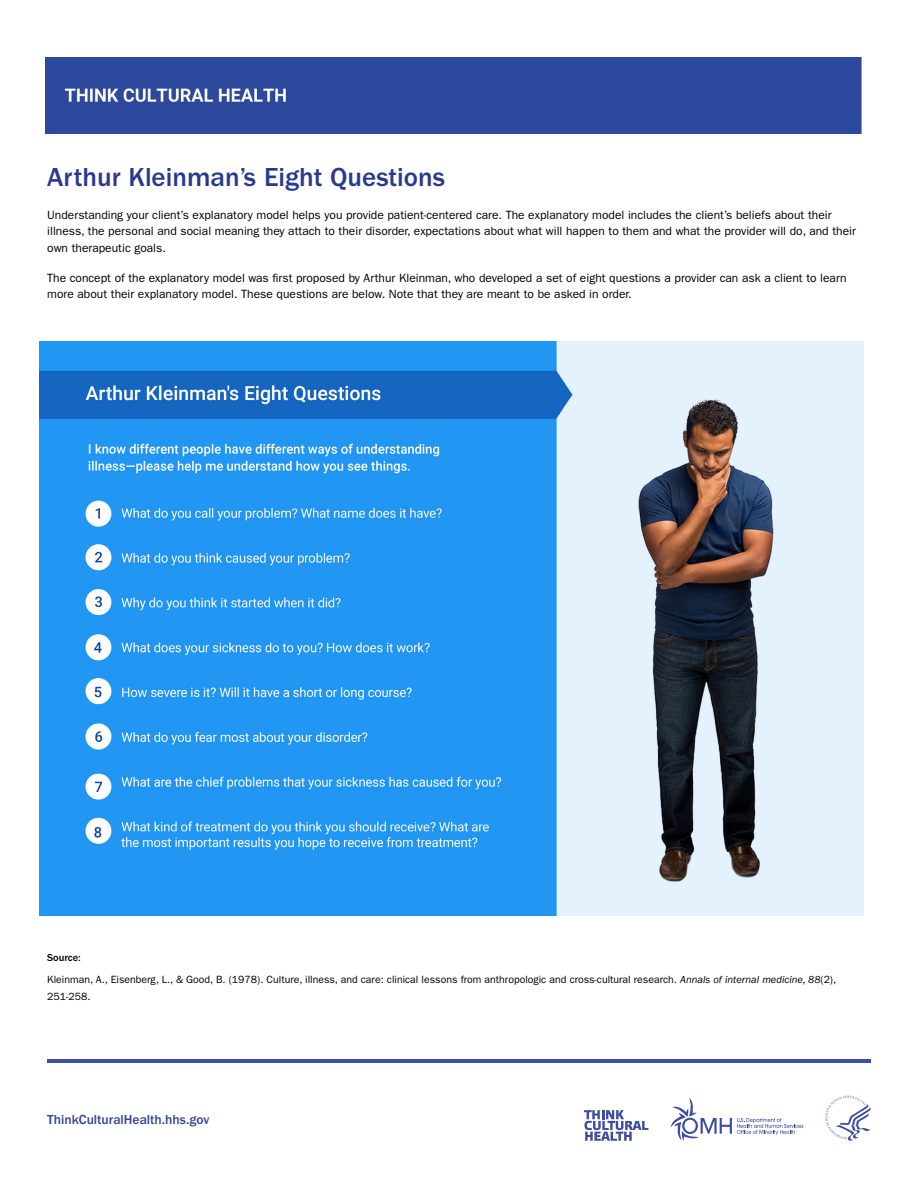
<style>
.page{position:relative;width:918px;height:1188px;background:#fff}
.page>*{position:absolute;margin:0;border:0;box-sizing:border-box;transform-origin:0 0}
.t1{font:500 27px "ITC Franklin Gothic Std";color:#293990}
.t2{font:500 13.5px "ITC Franklin Gothic Std";color:#36449a}
.t3{font:12px/16.5px "ITC Franklin Gothic Std";color:#000}
.t4{font:10.5px/16.5px "ITC Franklin Gothic Std";color:#000}
.t5{font:500 10.5px "ITC Franklin Gothic Std";color:#000}
.s1{font-style:italic}
.s2{font-family:"Franklin Gothic"}
</style>
<div class="page">
<div style="left:45px;top:58px;width:816px;height:76px;background:#2d499d"></div>
<img style="left:40px;top:341px;width:823px;height:575px">
<svg style="left:584px;top:1110px;width:65px;height:31px"></svg>
<svg style="left:825px;top:1096px;width:46px;height:45px"></svg>
<svg style="left:671px;top:1098px;width:132px;height:43px"></svg>
<hr style="left:47px;top:1060px;width:824px;height:3px;background:#3e4da1">
<h1 class="t1" style="left:47px;top:162px;width:399px">Arthur Kleinman’s Eight Questions</h1>
<p class="t3" style="left:47px;top:207px;width:810px">Understanding your client’s explanatory model helps you provide patient-centered care. The explanatory model includes the client’s beliefs about their illness, the personal and social meaning they attach to their disorder, expectations about what will happen to them and what the provider will do, and their own therapeutic goals.</p>
<p class="t3" style="left:47px;top:270px;width:801px">The concept of the explanatory model was frst proposed by Arthur Kleinman, who developed a set of eight questions a provider can ask a client to learn more about their explanatory model. These questions are below. Note that they are meant to be asked in order.</p>
<h2 class="t5" style="left:47px;top:952px;width:35px">Source:</h2>
<p class="t4" style="left:47px;top:972px;width:791px">Kleinman, A., Eisenberg, L., &amp; Good, B. (1978). Culture, illness, and care: clinical lessons from anthropologic and cross-cultural research. <span class="s1">Annals of internal medicine, 88</span>(2),<br>251-258.</p>
<p class="t2" style="left:47px;top:1112px;width:164px"><span class="s2">T</span>hink<span class="s2">C</span>ultural<span class="s2">H</span>ealth.hhs.gov</p>
</div>
